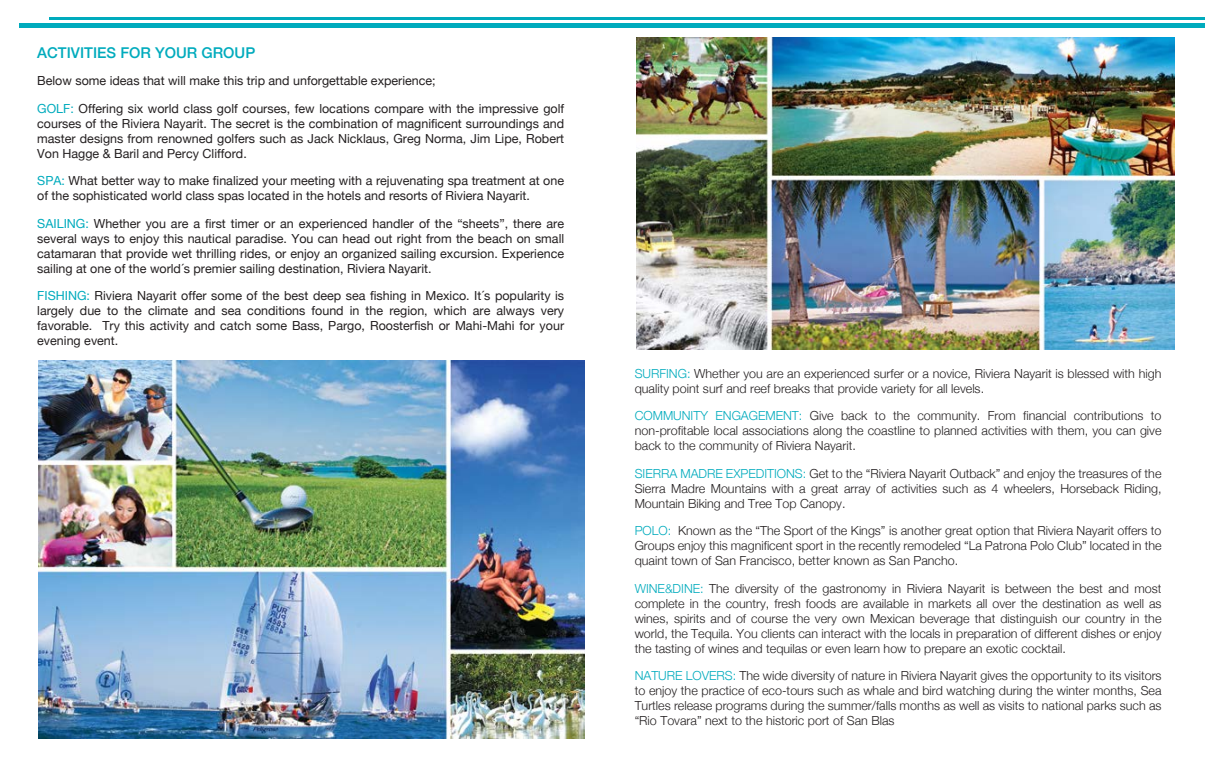
<style>
.page{position:relative;width:1205px;height:762px;background:#fff}
.page>*{position:absolute;margin:0;border:0;box-sizing:border-box;transform-origin:0 0}
.t1{font:500 14.88px "Helvetica Neue";color:#00abbd}
.t2{font:300 12.5px/15px "Helvetica Neue";color:#231f20;text-align:justify}
.t3{font:12.5px/15px "Helvetica Neue";color:#231f20;text-align:justify}
.s1{color:#00abbd}
</style>
<div class="page">
<img style="left:38px;top:361px;width:547px;height:377px">
<hr style="left:50px;top:18px;width:553px;height:2px;background:#00abbd">
<div style="left:19px;top:23px;width:584px;height:5px;background:#00abbd"></div>
<hr style="left:603px;top:18px;width:602px;height:2px;background:#00abbd">
<div style="left:603px;top:23px;width:602px;height:5px;background:#00abbd"></div>
<img style="left:636px;top:38px;width:539px;height:312px">
<p class="t1" style="left:37px;top:40px;width:219px">ACTIVITIES FOR YOUR GROUP</p>
<p class="t3" style="left:37px;top:74px;width:400px">Below some ideas that will make this trip and unforgettable experience;</p>
<p class="t3" style="left:37px;top:102px;width:528px"><span class="s1">GOLF:</span> Offering six world class golf courses, few locations compare with the impressive golf courses of the Riviera Nayarit. The secret is the combination of magnificent surroundings and master designs from renowned golfers such as Jack Nicklaus, Greg Norma, Jim Lipe, Robert Von Hagge &amp; Baril and Percy Clifford.</p>
<p class="t3" style="left:37px;top:174px;width:528px"><span class="s1">SPA:</span> What better way to make finalized your meeting with a rejuvenating spa treatment at one of the sophisticated world class spas located in the hotels and resorts of Riviera Nayarit.</p>
<p class="t3" style="left:37px;top:217px;width:528px"><span class="s1">SAILING:</span> Whether you are a first timer or an experienced handler of the “sheets”, there are several ways to enjoy this nautical paradise. You can head out right from the beach on small catamaran that provide wet thrilling rides, or enjoy an organized sailing excursion. Experience sailing at one of the world´s premier sailing destination, Riviera Nayarit.</p>
<p class="t3" style="left:37px;top:289px;width:528px"><span class="s1">FISHING:</span> Riviera Nayarit offer some of the best deep sea fishing in Mexico. It´s popularity is largely due to the climate and sea conditions found in the region, which are always very favorable. Try this activity and catch some Bass, Pargo, Roosterfish or Mahi-Mahi for your evening event.</p>
<p class="t2" style="left:635px;top:365px;width:528px"><span class="s1">SURFING:</span> Whether you are an experienced surfer or a novice, Riviera Nayarit is blessed with high quality point surf and reef breaks that provide variety for all levels.</p>
<p class="t2" style="left:635px;top:407px;width:528px"><span class="s1">COMMUNITY ENGAGEMENT:</span> Give back to the community. From financial contributions to non-profitable local associations along the coastline to planned activities with them, you can give back to the community of Riviera Nayarit.</p>
<p class="t2" style="left:635px;top:465px;width:528px"><span class="s1">SIERRA MADRE EXPEDITIONS:</span> Get to the “Riviera Nayarit Outback” and enjoy the treasures of the Sierra Madre Mountains with a great array of activities such as 4 wheelers, Horseback Riding, Mountain Biking and Tree Top Canopy.</p>
<p class="t2" style="left:635px;top:522px;width:528px"><span class="s1">POLO:</span> Known as the “The Sport of the Kings” is another great option that Riviera Nayarit offers to Groups enjoy this magnificent sport in the recently remodeled “La Patrona Polo Club” located in the quaint town of San Francisco, better known as San Pancho.</p>
<p class="t2" style="left:635px;top:580px;width:528px"><span class="s1">WINE&amp;DINE:</span> The diversity of the gastronomy in Riviera Nayarit is between the best and most complete in the country, fresh foods are available in markets all over the destination as well as wines, spirits and of course the very own Mexican beverage that distinguish our country in the world, the Tequila. You clients can interact with the locals in preparation of different dishes or enjoy the tasting of wines and tequilas or even learn how to prepare an exotic cocktail.</p>
<p class="t2" style="left:635px;top:667px;width:528px"><span class="s1">NATURE LOVERS:</span> The wide diversity of nature in Riviera Nayarit gives the opportunity to its visitors to enjoy the practice of eco-tours such as whale and bird watching during the winter months, Sea Turtles release programs during the summer/falls months as well as visits to national parks such as “Rio Tovara” next to the historic port of San Blas</p>
</div>
